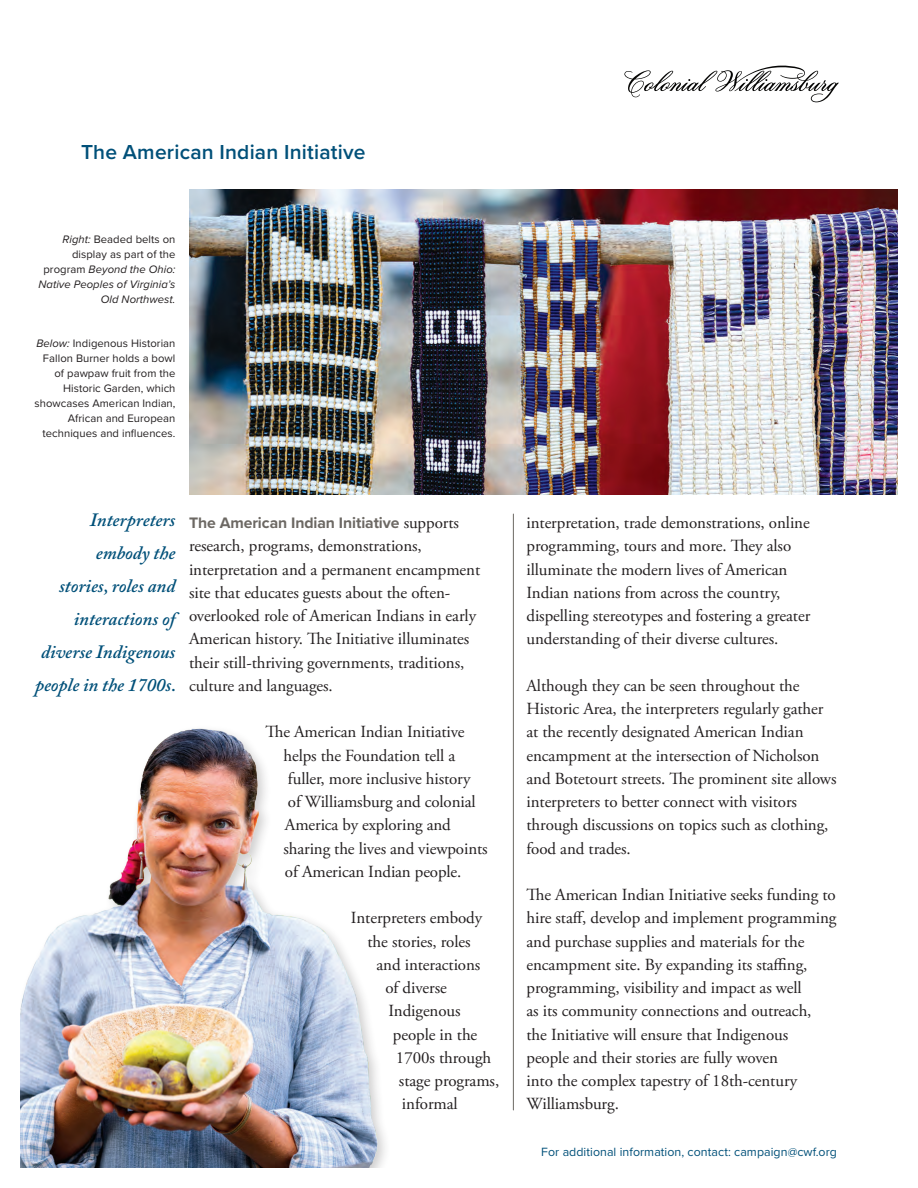
<style>
.page{position:relative;width:918px;height:1188px;background:#fff}
.page>*{position:absolute;margin:0;border:0;box-sizing:border-box;transform-origin:0 0}
.t1{font:600 21px "Proxima Nova";letter-spacing:.01em;color:#005079}
.Quotes{font:italic 600 18.75px/33px "Adobe Caslon Pro";color:#005079;text-align:right}
.Garamond_11_3{font:16.95px/23.2px "Adobe Garamond Pro";letter-spacing:-.005em;color:#231f20}
.Garamond_11_3-2{font:700 15.75px "Proxima Nova";letter-spacing:-.005em;color:#6c6863}
.Garamond_11_3-3{font:12.3px "Proxima Nova";letter-spacing:.005em;color:#005079}
.Caption_1{font:11.25px/15px "Proxima Nova";letter-spacing:.005em;color:#231f20;text-align:right}
.Caption_1-2{font:italic 11.25px/15px "Proxima Nova";letter-spacing:.005em;color:#231f20;text-align:right}
.s1{font-style:normal}
.s2{font-style:italic}
.s3{font-family:"Adobe Garamond Pro";font-weight:400;font-size:16.95px;color:#231f20}
</style>
<div class="page">
<hr style="left:513px;top:514px;width:1px;height:596px;background:#6c6863">
<img style="left:20px;top:729px;width:357px;height:439px">
<img style="left:189px;top:189px;width:709px;height:306px">
<svg style="left:624px;top:66px;width:215px;height:36px"></svg>
<p class="t1" style="left:81px;top:136px;width:286px">The American Indian Initiative</p>
<p class="Caption_1-2" style="left:38px;top:232px;width:139px">Right: <span class="s1">Beaded belts on display as part of the program</span> Beyond the Ohio:<br>Native Peoples of Virginia’s<br>Old Northwest.</p>
<p class="Caption_1" style="left:34px;top:335px;width:143px"><span class="s2">Below:</span> Indigenous Historian<br>Fallon Burner holds a bowl of pawpaw fruit from the<br>Historic Garden, which showcases American Indian,<br>African and European techniques and influences.</p>
<p class="Quotes" style="left:35px;top:503px;width:142px">Interpreters embody the<br>stories, roles and interactions of diverse Indigenous people in the 1700s.</p>
<p class="Garamond_11_3-2" style="left:189px;top:511px;width:272px">The American Indian Initiative <span class="s3">supports</span></p>
<p class="Garamond_11_3" style="left:189px;top:535px;width:293px">research, programs, demonstrations, interpretation and a permanent encampment site that educates guests about the often&shy;overlooked role of American Indians in early American history. The Initiative illuminates their still-thriving governments, traditions, culture and languages.</p>
<p class="Garamond_11_3" style="left:284px;top:721px;width:206px;text-indent:-18px">The American Indian Initiative helps the Foundation tell a fuller, more inclusive history<br>of Williamsburg and colonial<br>America by exploring and sharing the lives and viewpoints of American Indian people.</p>
<p class="Garamond_11_3" style="left:351px;top:907px;width:133px">Interpreters embody</p>
<p class="Garamond_11_3" style="left:367px;top:930px;width:105px">the stories, roles</p>
<p class="Garamond_11_3" style="left:376px;top:953px;width:105px">and interactions</p>
<p class="Garamond_11_3" style="left:385px;top:977px;width:63px">of diverse</p>
<p class="Garamond_11_3" style="left:388px;top:1000px;width:74px">Indigenous</p>
<p class="Garamond_11_3" style="left:393px;top:1023px;width:86px">people in the</p>
<p class="Garamond_11_3" style="left:396px;top:1046px;width:97px">1700s through</p>
<p class="Garamond_11_3" style="left:399px;top:1070px;width:102px">stage programs,</p>
<p class="Garamond_11_3" style="left:402px;top:1093px;width:57px">informal</p>
<p class="Garamond_11_3" style="left:526px;top:512px;width:285px">interpretation, trade demonstrations, online programming, tours and more. They also illuminate the modern lives of American Indian nations from across the country, dispelling stereotypes and fostering a greater understanding of their diverse cultures.</p>
<p class="Garamond_11_3" style="left:526px;top:674px;width:312px">Although they can be seen throughout the Historic Area, the interpreters regularly gather at the recently designated American Indian encampment at the intersection of Nicholson and Botetourt streets. The prominent site allows interpreters to better connect with visitors through discussions on topics such as clothing, food and trades.</p>
<p class="Garamond_11_3" style="left:526px;top:884px;width:311px">The American Indian Initiative seeks funding to hire staff, develop and implement programming and purchase supplies and materials for the encampment site. By expanding its staffing, programming, visibility and impact as well<br>as its community connections and outreach,<br>the Initiative will ensure that Indigenous<br>people and their stories are fully woven<br>into the complex tapestry of 18th-century Williamsburg.</p>
<p class="Garamond_11_3-3" style="left:541px;top:1143px;width:297px">For additional information, contact: campaign@cwf.org</p>
</div>
